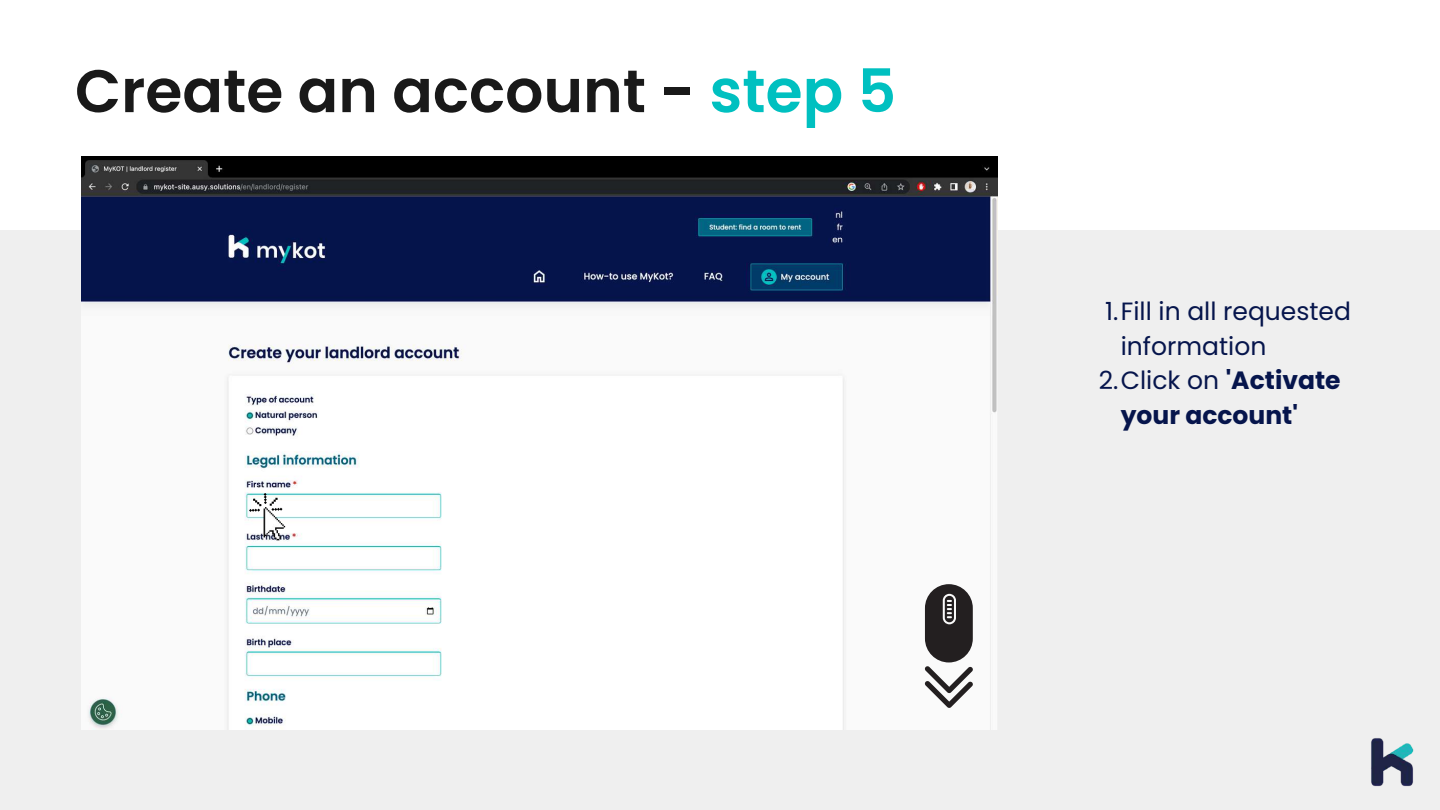
<style>
.page{position:relative;width:1440px;height:810px;background:#fff}
.page>*{position:absolute;margin:0;border:0;box-sizing:border-box;transform-origin:0 0}
.t1{font:600 60px "Poppins";color:#191919}
.t2{font:25px "Poppins";color:#06154c}
.t3{font:700 25px "Poppins";color:#06154c}
.s1{color:#00c0c0}
.s2{font-weight:700}
</style>
<div class="page">
<div style="left:0;top:231px;width:1440px;height:579px;background:#efefef"></div>
<img style="left:81px;top:156px;width:917px;height:573px">
<img style="left:250px;top:494px;width:64px;height:71px">
<img style="left:1371px;top:738px;width:43px;height:49px">
<svg style="left:925px;top:584px;width:48px;height:124px"></svg>
<h1 class="t1" style="left:75px;top:49px;width:823px">Create an account - <span class="s1">step 5</span></h1>
<p class="t2" style="left:1105px;top:294px;width:247px">1.Fill in all requested</p>
<p class="t2" style="left:1121px;top:328px;width:147px">information</p>
<p class="t2" style="left:1099px;top:363px;width:243px">2.Click on <span class="s2">'Activate</span></p>
<p class="t3" style="left:1121px;top:397px;width:179px">your account'</p>
</div>
